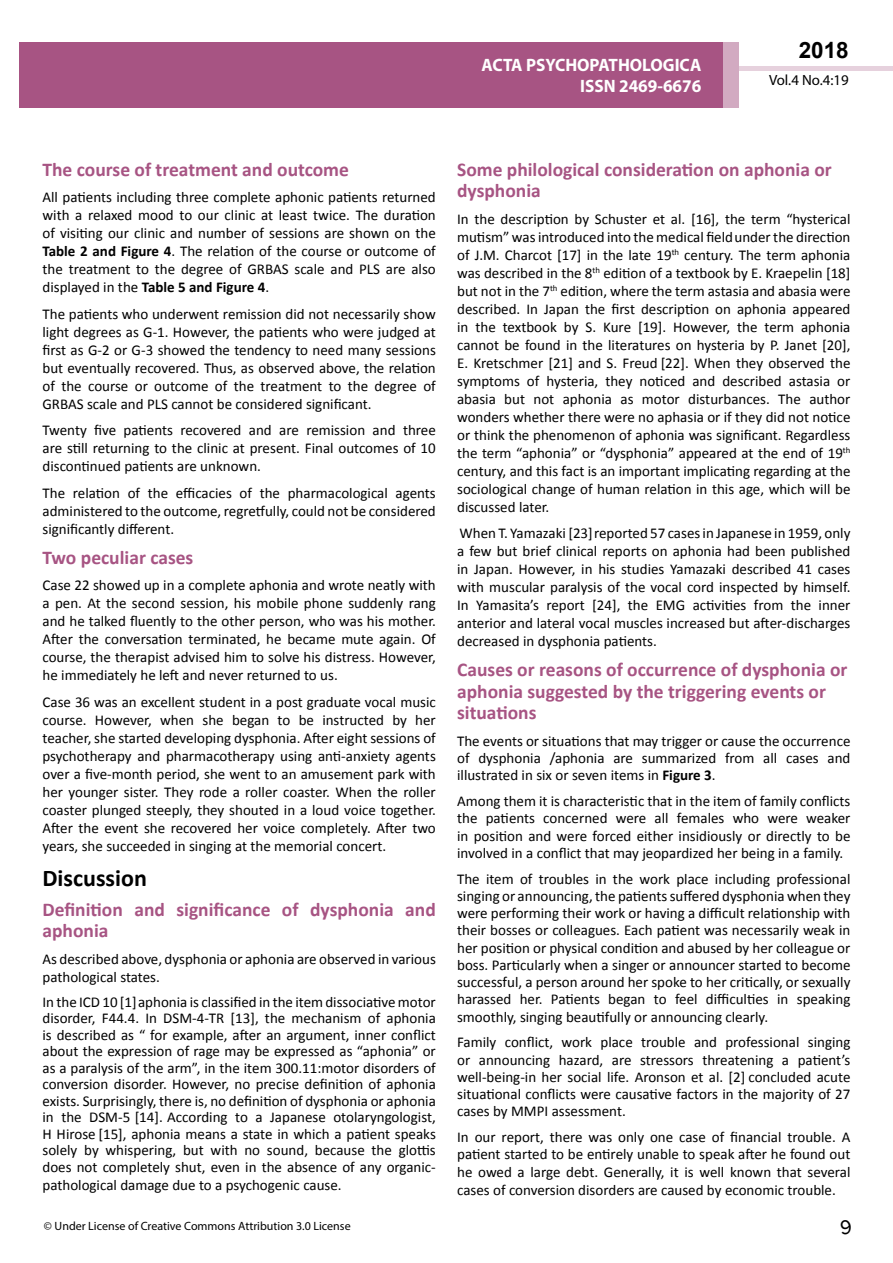
<style>
.page{position:relative;width:893px;height:1263px;background:#fff}
.page>*{position:absolute;margin:0;border:0;box-sizing:border-box;transform-origin:0 0}
.t1{font:25.5px "Tunga";color:#000}
.t2{font:700 24px "Calibri";color:#000}
.t3{font:700 22.5px "Arial";color:#000}
.t4{font:700 19.5px/21.5px "Calibri";color:#a75483}
.t5{font:700 18px/21.6px "Myriad Pro";color:#fff;text-align:right;scale:.96 1}
.t6{font:15px/18px "Calibri";color:#000;text-align:justify}
.t7{font:14.85px "Myriad Pro";color:#000}
.t8{font:12px "Myriad Pro";color:#000}
.s1{font-weight:700}
</style>
<div class="page">
<div style="left:722px;top:66px;width:171px;height:5px;background:#e6d1dd"></div>
<div style="left:19px;top:42px;width:706px;height:66px;background:#a75483"></div>
<div style="left:724px;top:42px;width:15px;height:66px;background:#d2aac1"></div>
<p class="t5" style="left:482px;top:53px;width:230px">ACTA PSYCHOPATHOLOGICA<br>ISSN 2469-6676</p>
<h3 class="t3" style="left:799px;top:35px;width:52px">2018</h3>
<p class="t7" style="left:769px;top:71px;width:81px">Vol.4 No.4:19</p>
<h3 class="t4" style="left:43px;top:159px;width:308px">The course of treatment and outcome</h3>
<p class="t6" style="left:43px;top:188px;width:395px">All patients including three complete aphonic patients returned with a relaxed mood to our clinic at least twice. The duration of visiting our clinic and number of sessions are shown on the <span class="s1">Table 2 and Figure 4</span>. The relation of the course or outcome of the treatment to the degree of GRBAS scale and PLS are also displayed in the <span class="s1">Table 5 and Figure 4</span>.</p>
<p class="t6" style="left:43px;top:305px;width:395px">The patients who underwent remission did not necessarily show light degrees as G-1. However, the patients who were judged at first as G-2 or G-3 showed the tendency to need many sessions but eventually recovered. Thus, as observed above, the relation of the course or outcome of the treatment to the degree of GRBAS scale and PLS cannot be considered significant.</p>
<p class="t6" style="left:43px;top:421px;width:395px">Twenty five patients recovered and are remission and three are still returning to the clinic at present. Final outcomes of 10 discontinued patients are unknown.</p>
<p class="t6" style="left:43px;top:484px;width:395px">The relation of the efficacies of the pharmacological agents administered to the outcome, regretfully, could not be considered significantly different.</p>
<h3 class="t4" style="left:43px;top:547px;width:152px">Two peculiar cases</h3>
<p class="t6" style="left:43px;top:576px;width:395px">Case 22 showed up in a complete aphonia and wrote neatly with a pen. At the second session, his mobile phone suddenly rang and he talked fluently to the other person, who was his mother.<br>After the conversation terminated, he became mute again. Of course, the therapist advised him to solve his distress. However, he immediately he left and never returned to us.</p>
<p class="t6" style="left:43px;top:693px;width:395px">Case 36 was an excellent student in a post graduate vocal music course. However, when she began to be instructed by her teacher, she started developing dysphonia. After eight sessions of psychotherapy and pharmacotherapy using anti-anxiety agents over a five-month period, she went to an amusement park with her younger sister. They rode a roller coaster. When the roller coaster plunged steeply, they shouted in a loud voice together.<br>After the event she recovered her voice completely. After two years, she succeeded in singing at the memorial concert.</p>
<h2 class="t2" style="left:43px;top:862px;width:106px">Discussion</h2>
<h3 class="t4" style="left:43px;top:898px;width:395px">Definition and significance of dysphonia and aphonia</h3>
<p class="t6" style="left:43px;top:950px;width:395px">As described above, dysphonia or aphonia are observed in various pathological states.</p>
<p class="t6" style="left:43px;top:993px;width:395px;line-height:16.5px">In the ICD 10 [1]aphonia is classified in the item dissociative motor disorder, F44.4. In DSM-4-TR [13], the mechanism of aphonia is described as “ for example, after an argument, inner conflict about the expression of rage may be expressed as “aphonia” or as a paralysis of the arm”, in the item 300.11:motor disorders of conversion disorder. However, no precise definition of aphonia exists. Surprisingly, there is, no definition of dysphonia or aphonia in the DSM-5 [14]. According to a Japanese otolaryngologist, H Hirose [15], aphonia means a state in which a patient speaks solely by whispering, but with no sound, because the glottis does not completely shut, even in the absence of any organic-</p>
<p class="t6" style="left:43px;top:1176px;width:301px">pathological damage due to a psychogenic cause.</p>
<h3 class="t4" style="left:457px;top:159px;width:376px">Some philological consideration on aphonia or dysphonia</h3>
<p class="t6" style="left:457px;top:210px;width:395px">In the description by Schuster et al. [16], the term “hysterical mutism” was introduced into the medical fieldunder the direction of J.M. Charcot [17] in the late 19<sup>th</sup> century. The term aphonia was described in the 8<sup>th</sup> edition of a textbook by E. Kraepelin [18] but not in the 7<sup>th</sup> edition, where the term astasia and abasia were described. In Japan the first description on aphonia appeared in the textbook by S. Kure [19]. However, the term aphonia cannot be found in the literatures on hysteria by P. Janet [20], E. Kretschmer [21] and S. Freud [22]. When they observed the symptoms of hysteria, they noticed and described astasia or abasia but not aphonia as motor disturbances. The author wonders whether there were no aphasia or if they did not notice or think the phenomenon of aphonia was significant. Regardless the term “aphonia” or “dysphonia” appeared at the end of 19<sup>th </sup>century, and this fact is an important implicating regarding at the sociological change of human relation in this age, which will be discussed later.</p>
<p class="t6" style="left:457px;top:524px;width:395px">When T. Yamazaki [23]reported 57 cases in Japanese in 1959, only a few but brief clinical reports on aphonia had been published in Japan. However, in his studies Yamazaki described 41 cases with muscular paralysis of the vocal cord inspected by himself.<br>In Yamasita’s report [24], the EMG activities from the inner anterior and lateral vocal muscles increased but after-discharges decreased in dysphonia patients.</p>
<h3 class="t4" style="left:457px;top:659px;width:392px">Causes or reasons of occurrence of dysphonia or aphonia suggested by the triggering events or situations</h3>
<p class="t6" style="left:457px;top:732px;width:395px;line-height:17.2px">The events or situations that may trigger or cause the occurrence of dysphonia /aphonia are summarized from all cases and illustrated in six or seven items in <span class="s1">Figure 3</span>.</p>
<p class="t6" style="left:457px;top:792px;width:395px;line-height:17.2px">Among them it is characteristic that in the item of family conflicts the patients concerned were all females who were weaker in position and were forced either insidiously or directly to be involved in a conflict that may jeopardized her being in a family.</p>
<p class="t6" style="left:457px;top:870px;width:395px;line-height:17.2px">The item of troubles in the work place including professional singing or announcing, the patients suffered dysphonia when they were performing their work or having a difficult relationship with their bosses or colleagues. Each patient was necessarily weak in her position or physical condition and abused by her colleague or boss. Particularly when a singer or announcer started to become successful, a person around her spoke to her critically, or sexually harassed her. Patients began to feel difficulties in speaking smoothly, singing beautifully or announcing clearly.</p>
<p class="t6" style="left:457px;top:1034px;width:395px;line-height:17.2px">Family conflict, work place trouble and professional singing or announcing hazard, are stressors threatening a patient’s well-being-in her social life. Aronson et al. [2] concluded acute situational conflicts were causative factors in the majority of 27 cases by MMPI assessment.</p>
<p class="t6" style="left:457px;top:1128px;width:395px;line-height:17.5px">In our report, there was only one case of financial trouble. A patient started to be entirely unable to speak after he found out he owed a large debt. Generally, it is well known that several cases of conversion disorders are caused by economic trouble.</p>
<p class="t8" style="left:44px;top:1218px;width:308px">© Under License of Creative Commons Attribution 3.0 License</p>
<h1 class="t1" style="left:840px;top:1210px;width:14px">9</h1>
</div>
